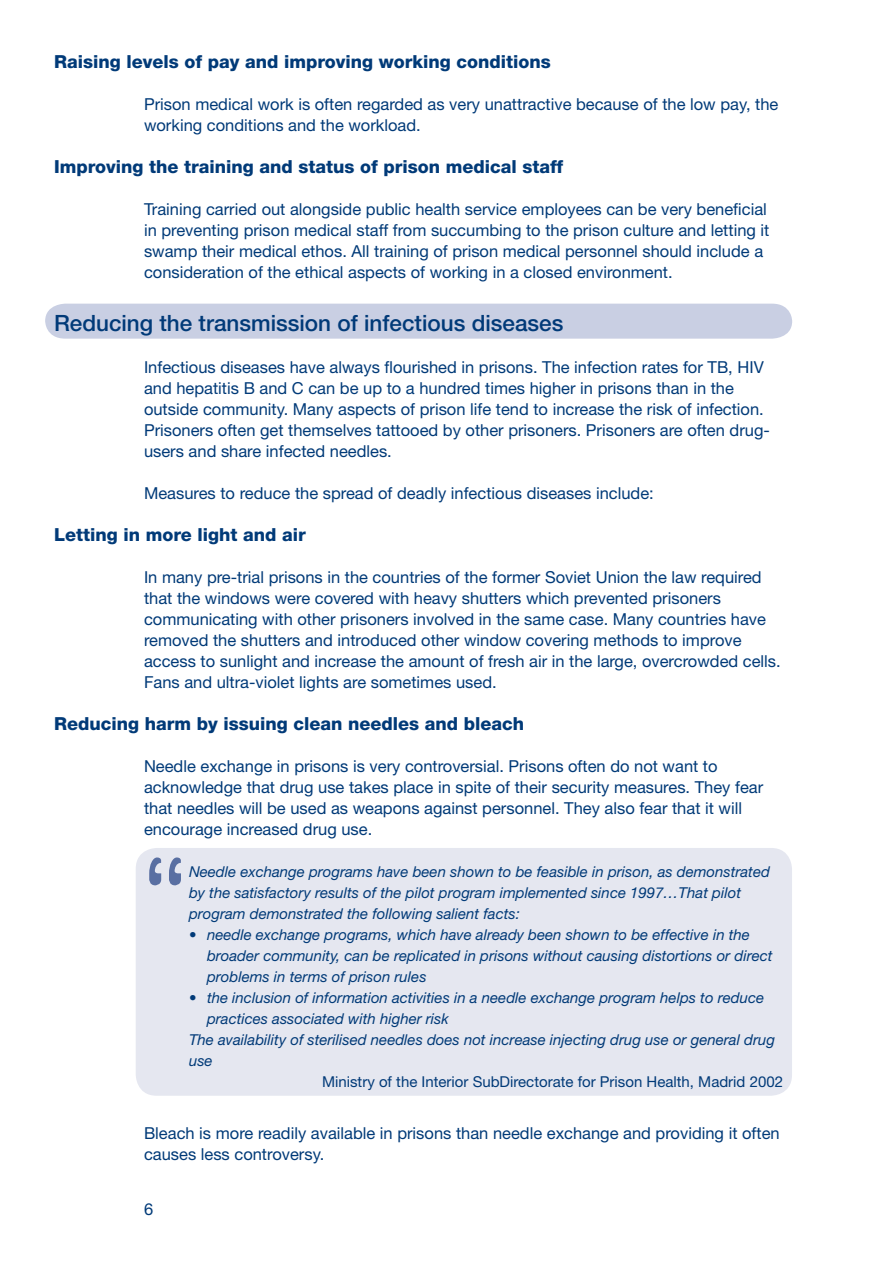
<style>
.page{position:relative;width:893px;height:1263px;background:#fff}
.page>*{position:absolute;margin:0;border:0;box-sizing:border-box;transform-origin:0 0}
.t1{font:500 22.5px "Helvetica Neue";color:#013a78}
.t2{font:800 18px "Helvetica Neue";color:#013a78}
.t3{font:16.5px/21px "Helvetica Neue";color:#013a78}
.t4{font:italic 15px/21px "Helvetica Neue";color:#013a78}
.t5{font:15px "Helvetica Neue";color:#013a78}
</style>
<div class="page">
<div style="left:45px;top:304px;width:747px;height:35px;background:#c9cfe3"></div>
<div style="left:136px;top:848px;width:656px;height:248px;background:#e5e7f0"></div>
<svg style="left:149px;top:857px;width:32px;height:28px"></svg>
<p class="t2" style="left:54px;top:51px;width:498px">Raising levels of pay and improving working conditions</p>
<p class="t3" style="left:144px;top:94px;width:636px">Prison medical work is often regarded as very unattractive because of the low pay, the working conditions and the workload.</p>
<p class="t2" style="left:54px;top:156px;width:511px">Improving the training and status of prison medical staff</p>
<p class="t3" style="left:144px;top:199px;width:627px">Training carried out alongside public health service employees can be very beneficial in preventing prison medical staff from succumbing to the prison culture and letting it swamp their medical ethos. All training of prison medical personnel should include a consideration of the ethical aspects of working in a closed environment.</p>
<h1 class="t1" style="left:54px;top:309px;width:511px">Reducing the transmission of infectious diseases</h1>
<p class="t3" style="left:144px;top:356px;width:627px">Infectious diseases have always flourished in prisons. The infection rates for TB, HIV and hepatitis B and C can be up to a hundred times higher in prisons than in the outside community. Many aspects of prison life tend to increase the risk of infection.<br>Prisoners often get themselves tattooed by other prisoners. Prisoners are often drug&shy;users and share infected needles.</p>
<p class="t3" style="left:144px;top:482px;width:511px">Measures to reduce the spread of deadly infectious diseases include:</p>
<p class="t2" style="left:54px;top:524px;width:253px">Letting in more light and air</p>
<p class="t3" style="left:144px;top:566px;width:638px">In many pre-trial prisons in the countries of the former Soviet Union the law required that the windows were covered with heavy shutters which prevented prisoners communicating with other prisoners involved in the same case. Many countries have removed the shutters and introduced other window covering methods to improve access to sunlight and increase the amount of fresh air in the large, overcrowded cells.<br>Fans and ultra-violet lights are sometimes used.</p>
<p class="t2" style="left:54px;top:713px;width:472px">Reducing harm by issuing clean needles and bleach</p>
<p class="t3" style="left:144px;top:755px;width:621px">Needle exchange in prisons is very controversial. Prisons often do not want to acknowledge that drug use takes place in spite of their security measures. They fear that needles will be used as weapons against personnel. They also fear that it will encourage increased drug use.</p>
<p class="t4" style="left:189px;top:861px;width:582px">Needle exchange programs have been shown to be feasible in prison, as demonstrated by the satisfactory results of the pilot program implemented since 1997…That pilot program demonstrated the following salient facts:</p>
<p class="t4" style="left:207px;top:924px;width:567px;text-indent:-18px">• needle exchange programs, which have already been shown to be effective in the broader community, can be replicated in prisons without causing distortions or direct problems in terms of prison rules</p>
<p class="t4" style="left:189px;top:987px;width:577px">• the inclusion of information activities in a needle exchange program helps to reduce</p>
<p class="t4" style="left:207px;top:1008px;width:243px">practices associated with higher risk</p>
<p class="t4" style="left:189px;top:1029px;width:587px">The availability of sterilised needles does not increase injecting drug use or general drug</p>
<p class="t4" style="left:189px;top:1050px;width:25px">use</p>
<p class="t5" style="left:322px;top:1072px;width:462px">Ministry of the Interior SubDirectorate for Prison Health, Madrid 2002</p>
<p class="t3" style="left:144px;top:1123px;width:637px">Bleach is more readily available in prisons than needle exchange and providing it often causes less controversy.</p>
<p class="t3" style="left:144px;top:1198px;width:11px">6</p>
</div>
